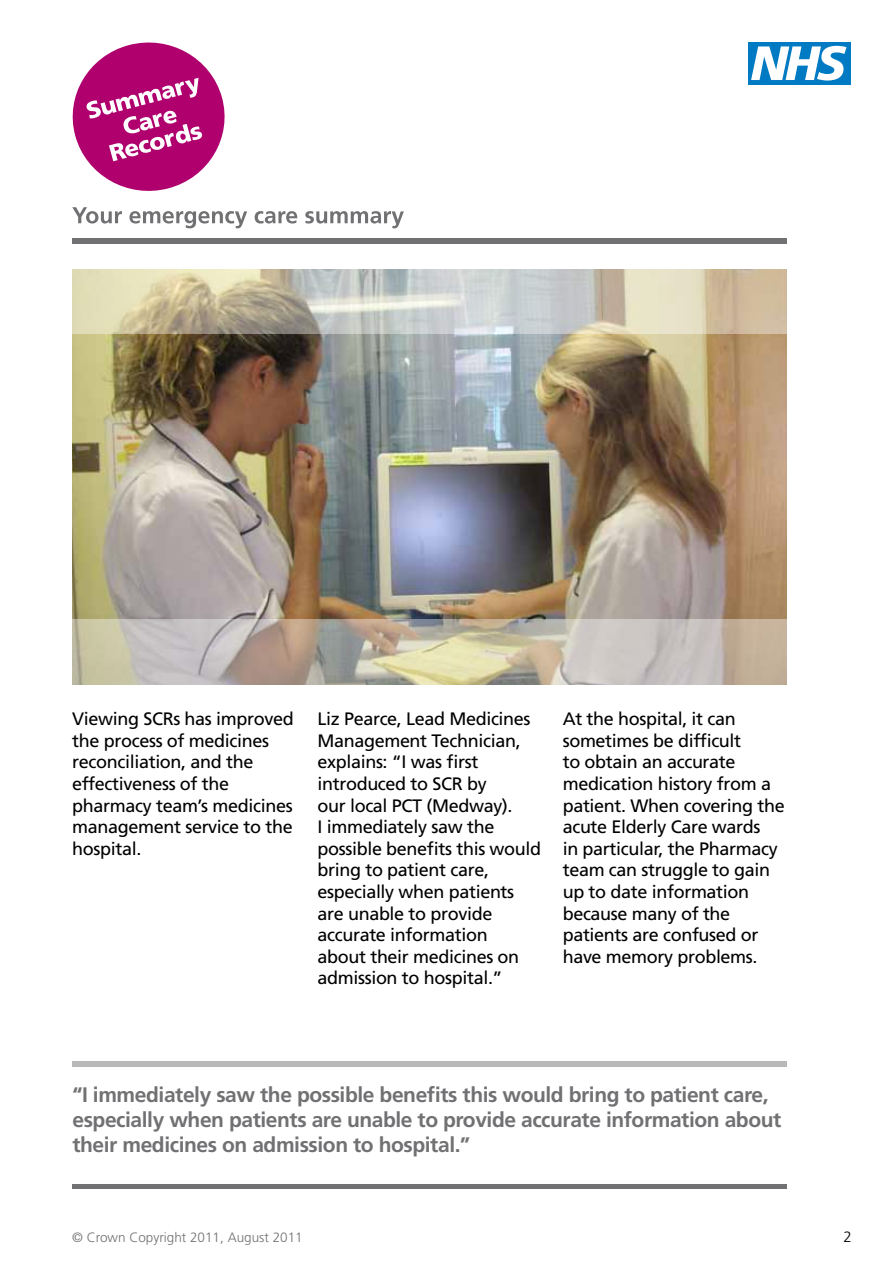
<style>
.page{position:relative;width:893px;height:1263px;background:#fff}
.page>*{position:absolute;margin:0;border:0;box-sizing:border-box;transform-origin:0 0}
.t1{font:700 21px/25.2px "Frutiger LT Std";letter-spacing:-.02em;color:#717073}
.t2{font:18px/21.6px "Frutiger LT Std";letter-spacing:-.02em;color:#000}
.t3{font:300 15px "Frutiger LT Std";color:#000}
.t4{font:300 13.5px "Frutiger LT Std";color:#717073}
</style>
<div class="page">
<svg style="left:72px;top:43px;width:153px;height:148px"></svg>
<svg style="left:72px;top:207px;width:50px;height:17px"></svg>
<svg style="left:129px;top:211px;width:118px;height:17px"></svg>
<svg style="left:255px;top:211px;width:42px;height:13px"></svg>
<svg style="left:305px;top:211px;width:99px;height:17px"></svg>
<div style="left:747px;top:43px;width:103px;height:42px;background:#007ac2"></div>
<svg style="left:751px;top:46px;width:95px;height:35px"></svg>
<div style="left:72px;top:238px;width:714px;height:5px;background:#717073"></div>
<hr style="left:72px;top:1184px;width:714px;height:4px;background:#717073">
<div style="left:72px;top:1061px;width:714px;height:5px;background:#b8b7b9"></div>
<img style="left:72px;top:334px;width:714px;height:285px">
<svg style="left:72px;top:619px;width:715px;height:66px;background:#c1b8a9"></svg>
<svg style="left:72px;top:269px;width:715px;height:65px;background:#cdc8b6"></svg>
<p class="t2" style="left:72px;top:708px;width:223px">Viewing SCRs has improved the process of medicines reconciliation, and the effectiveness of the pharmacy team’s medicines management service to the hospital.</p>
<p class="t2" style="left:317px;top:708px;width:225px">Liz Pearce, Lead Medicines<br>Management Technician, explains: “I was first introduced to SCR by<br>our local PCT (Medway).<br>I immediately saw the possible benefits this would bring to patient care, especially when patients are unable to provide accurate information<br>about their medicines on admission to hospital.”</p>
<p class="t2" style="left:563px;top:708px;width:224px">At the hospital, it can sometimes be difficult<br>to obtain an accurate medication history from a patient. When covering the acute Elderly Care wards<br>in particular, the Pharmacy team can struggle to gain up to date information because many of the patients are confused or have memory problems.</p>
<p class="t1" style="left:72px;top:1082px;width:710px">“I immediately saw the possible benefits this would bring to patient care, especially when patients are unable to provide accurate information about their medicines on admission to hospital.”</p>
<p class="t4" style="left:72px;top:1229px;width:232px">© Crown Copyright 2011, August 2011</p>
<p class="t3" style="left:844px;top:1228px;width:10px">2</p>
</div>
